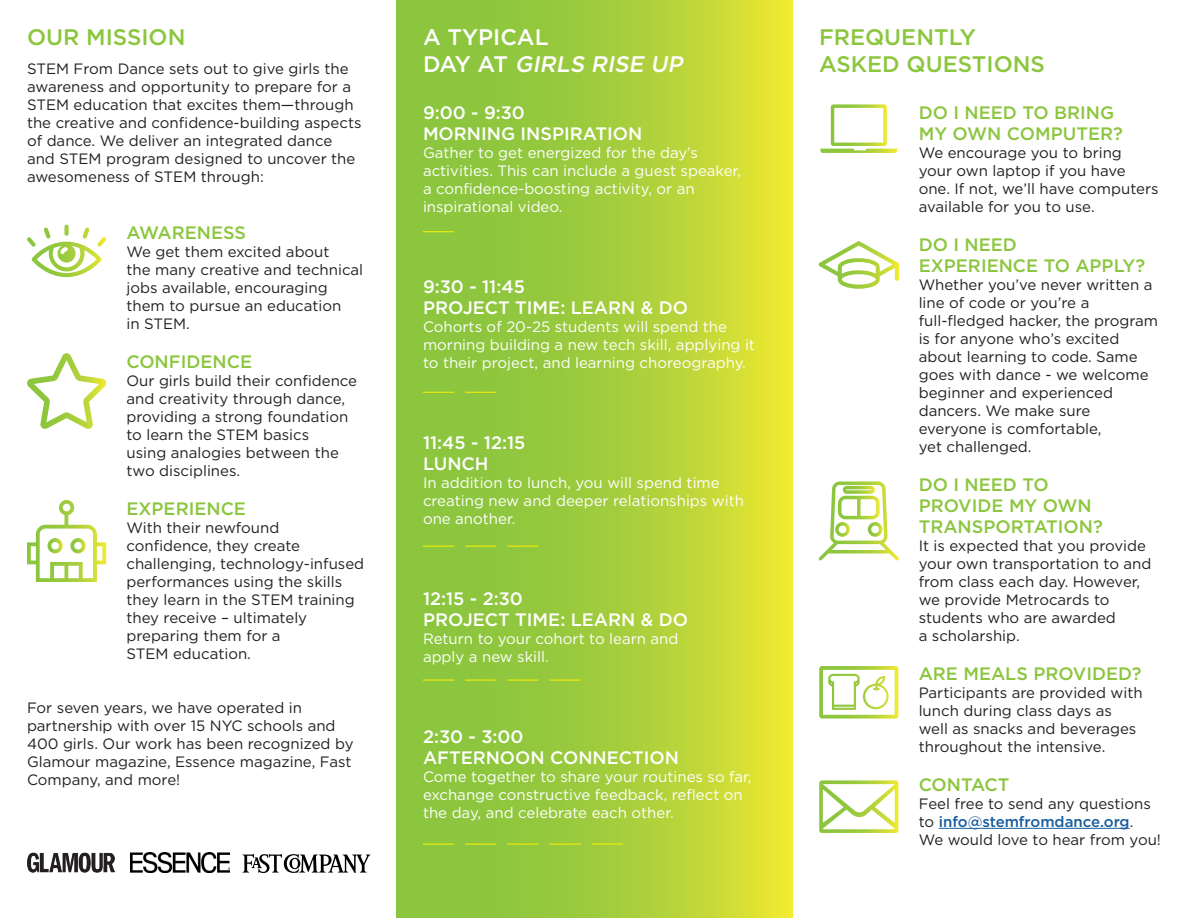
<style>
.page{position:relative;width:1188px;height:918px;background:#fff}
.page>*{position:absolute;margin:0;border:0;box-sizing:border-box;transform-origin:0 0}
.Paragraph_Style_1{font:500 22.5px/27px "Gotham";color:#8bc63e}
.t1{font:500 22.5px/27px "Gotham";color:#fff}
.Paragraph_Style_1-2{font:500 18px/21px "Gotham";color:#8bc63e}
.Paragraph_Style_1-3{font:500 18px "Gotham";color:#fff}
.Paragraph_Style_1-4{font:15px/18px "Gotham";color:#231f20}
.t2{font:15px/18px "Gotham";color:#fff}
.s1{font-style:italic}
.s2{font-weight:500;color:#175d9e}
</style>
<div class="page">
<svg style="left:27px;top:225px;width:79px;height:52px"></svg>
<svg style="left:27px;top:353px;width:80px;height:76px"></svg>
<svg style="left:27px;top:500px;width:79px;height:82px"></svg>
<img style="left:27px;top:852px;width:87px;height:21px">
<img style="left:130px;top:852px;width:100px;height:21px">
<svg style="left:243px;top:854px;width:127px;height:19px"></svg>
<svg style="left:396px;top:0;width:396px;height:918px;background:#a8cf3b"></svg>
<hr style="left:423px;top:844px;width:31px;height:1px;background:#fff101">
<hr style="left:465px;top:844px;width:31px;height:1px;background:#fff101">
<hr style="left:507px;top:844px;width:32px;height:1px;background:#fff101">
<hr style="left:549px;top:844px;width:32px;height:1px;background:#fff101">
<hr style="left:591px;top:844px;width:32px;height:1px;background:#fff101">
<hr style="left:423px;top:680px;width:31px;height:1px;background:#fff101">
<hr style="left:465px;top:680px;width:31px;height:1px;background:#fff101">
<hr style="left:507px;top:680px;width:32px;height:1px;background:#fff101">
<hr style="left:549px;top:680px;width:32px;height:1px;background:#fff101">
<hr style="left:423px;top:546px;width:31px;height:1px;background:#fff101">
<hr style="left:465px;top:546px;width:31px;height:1px;background:#fff101">
<hr style="left:507px;top:546px;width:32px;height:1px;background:#fff101">
<hr style="left:423px;top:392px;width:31px;height:1px;background:#fff101">
<hr style="left:465px;top:392px;width:31px;height:1px;background:#fff101">
<hr style="left:423px;top:231px;width:31px;height:1px;background:#fff101">
<hr style="left:939px;top:828px;width:191px;height:1px;background:#175d9e">
<svg style="left:820px;top:104px;width:77px;height:49px"></svg>
<svg style="left:819px;top:241px;width:80px;height:48px"></svg>
<svg style="left:819px;top:481px;width:80px;height:79px"></svg>
<svg style="left:819px;top:780px;width:79px;height:53px"></svg>
<div style="left:819px;top:666px;width:79px;height:53px;border:4px solid #fff"></div>
<svg style="left:820px;top:667px;width:78px;height:50px"></svg>
<p class="Paragraph_Style_1" style="left:27px;top:23px;width:160px">OUR MISSION</p>
<p class="Paragraph_Style_1-4" style="left:27px;top:59px;width:336px">STEM From Dance sets out to give girls the awareness and opportunity to prepare for a STEM education that excites them—through the creative and confidence-building aspects of dance. We deliver an integrated dance and STEM program designed to uncover the awesomeness of STEM through:</p>
<p class="Paragraph_Style_1-2" style="left:126px;top:221px;width:121px">AWARENESS</p>
<p class="Paragraph_Style_1-4" style="left:126px;top:242px;width:238px">We get them excited about<br>the many creative and technical jobs available, encouraging them to pursue an education<br>in STEM.</p>
<p class="Paragraph_Style_1-2" style="left:126px;top:350px;width:127px">CONFIDENCE</p>
<p class="Paragraph_Style_1-4" style="left:126px;top:371px;width:232px">Our girls build their confidence and creativity through dance, providing a strong foundation to learn the STEM basics<br>using analogies between the two disciplines.</p>
<p class="Paragraph_Style_1-2" style="left:126px;top:497px;width:121px">EXPERIENCE</p>
<p class="Paragraph_Style_1-4" style="left:126px;top:518px;width:239px">With their newfound confidence, they create challenging, technology-infused performances using the skills they learn in the STEM training they receive – ultimately preparing them for a<br>STEM education.</p>
<p class="Paragraph_Style_1-4" style="left:27px;top:698px;width:328px">For seven years, we have operated in partnership with over 15 NYC schools and 400 girls. Our work has been recognized by Glamour magazine, Essence magazine, Fast Company, and more!</p>
<p class="t1" style="left:423px;top:23px;width:266px">A TYPICAL<br>DAY AT <span class="s1">GIRLS RISE UP</span></p>
<p class="Paragraph_Style_1-3" style="left:423px;top:101px;width:104px">9:00 - 9:30</p>
<p class="Paragraph_Style_1-3" style="left:423px;top:122px;width:221px">MORNING INSPIRATION</p>
<p class="t2" style="left:423px;top:143px;width:320px">Gather to get energized for the day’s activities. This can include a guest speaker, a confidence-boosting activity, or an inspirational video.</p>
<p class="Paragraph_Style_1-3" style="left:423px;top:275px;width:103px">9:30 - 11:45</p>
<p class="Paragraph_Style_1-3" style="left:423px;top:296px;width:267px">PROJECT TIME: LEARN &amp; DO</p>
<p class="t2" style="left:423px;top:317px;width:334px">Cohorts of 20-25 students will spend the morning building a new tech skill, applying it to their project, and learning choreography.</p>
<p class="Paragraph_Style_1-3" style="left:423px;top:431px;width:104px">11:45 - 12:15</p>
<p class="Paragraph_Style_1-3" style="left:423px;top:452px;width:67px">LUNCH</p>
<p class="t2" style="left:423px;top:473px;width:323px">In addition to lunch, you will spend time creating new and deeper relationships with one another.</p>
<p class="Paragraph_Style_1-3" style="left:423px;top:587px;width:101px">12:15 - 2:30</p>
<p class="Paragraph_Style_1-3" style="left:423px;top:608px;width:267px">PROJECT TIME: LEARN &amp; DO</p>
<p class="t2" style="left:423px;top:629px;width:257px">Return to your cohort to learn and apply a new skill.</p>
<p class="Paragraph_Style_1-3" style="left:423px;top:725px;width:102px">2:30 - 3:00</p>
<p class="Paragraph_Style_1-3" style="left:423px;top:746px;width:258px">AFTERNOON CONNECTION</p>
<p class="t2" style="left:423px;top:767px;width:330px">Come together to share your routines so far, exchange constructive feedback, reflect on the day, and celebrate each other.</p>
<p class="Paragraph_Style_1" style="left:819px;top:23px;width:227px">FREQUENTLY<br>ASKED QUESTIONS</p>
<p class="Paragraph_Style_1-2" style="left:919px;top:102px;width:206px">DO I NEED TO BRING<br>MY OWN COMPUTER?</p>
<p class="Paragraph_Style_1-4" style="left:919px;top:143px;width:241px">We encourage you to bring your own laptop if you have one. If not, we’ll have computers available for you to use.</p>
<p class="Paragraph_Style_1-2" style="left:919px;top:234px;width:228px">DO I NEED<br>EXPERIENCE TO APPLY?</p>
<p class="Paragraph_Style_1-4" style="left:919px;top:275px;width:241px">Whether you’ve never written a line of code or you’re a full-fledged hacker, the program is for anyone who’s excited about learning to code. Same goes with dance - we welcome beginner and experienced dancers. We make sure everyone is comfortable,<br>yet challenged.</p>
<p class="Paragraph_Style_1-2" style="left:919px;top:474px;width:186px">DO I NEED TO<br>PROVIDE MY OWN<br>TRANSPORTATION?</p>
<p class="Paragraph_Style_1-4" style="left:919px;top:536px;width:234px">It is expected that you provide your own transportation to and from class each day. However, we provide Metrocards to students who are awarded<br>a scholarship.</p>
<p class="Paragraph_Style_1-2" style="left:919px;top:663px;width:225px">ARE MEALS PROVIDED?</p>
<p class="Paragraph_Style_1-4" style="left:919px;top:683px;width:226px">Participants are provided with lunch during class days as well as snacks and beverages throughout the intensive.</p>
<p class="Paragraph_Style_1-2" style="left:919px;top:774px;width:92px">CONTACT</p>
<p class="Paragraph_Style_1-4" style="left:919px;top:794px;width:244px">Feel free to send any questions to <span class="s2">info@stemfromdance.org</span>.<br>We would love to hear from you!</p>
</div>
